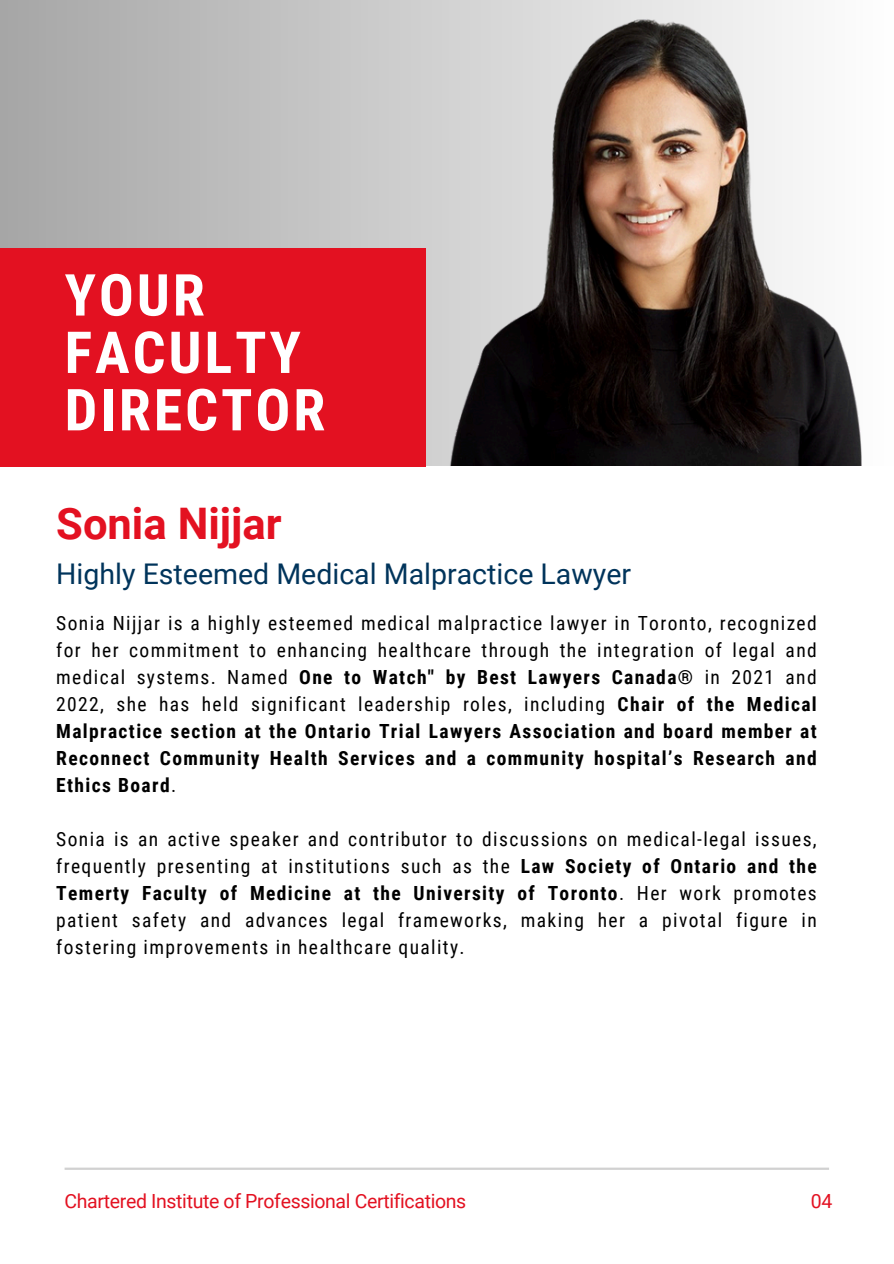
<style>
.page{position:relative;width:894px;height:1264px;background:#fff}
.page>*{position:absolute;margin:0;border:0;box-sizing:border-box;transform-origin:0 0}
.t1{font:700 57.9px/57.3px "Roboto Condensed";letter-spacing:.05em;color:#fff}
.t2{font:700 43.5px "Roboto";color:#e31121}
.t3{font:28.5px "Roboto";color:#00345b}
.t4{font:19.5px/27px "Roboto Condensed";letter-spacing:.07em;color:#000;text-align:justify}
.t5{font:19.5px "Roboto";letter-spacing:-.015em;color:#e31121}
.s1{font-weight:700}
</style>
<div class="page">
<svg style="left:0;top:0;width:402px;height:248px;background:#b9b9b9"></svg>
<img style="left:402px;top:0;width:460px;height:466px">
<div style="left:0;top:248px;width:425px;height:218px;background:#e31121"></div>
<hr style="left:65px;top:1167px;width:763px;height:2px;background:#d1d1d1">
<p class="t1" style="left:65px;top:267px;width:262px">YOUR<br>FACULTY<br>DIRECTOR</p>
<p class="t2" style="left:56px;top:499px;width:227px">Sonia Nijjar</p>
<p class="t3" style="left:56px;top:557px;width:576px">Highly Esteemed Medical Malpractice Lawyer</p>
<h1 class="t4" style="left:56px;top:609px;width:761px">Sonia Nijjar is a highly esteemed medical malpractice lawyer in Toronto, recognized for her commitment to enhancing healthcare through the integration of legal and medical systems. Named <span class="s1">One to Watch" by Best Lawyers Canada®</span> in 2021 and 2022, she has held significant leadership roles, including <span class="s1">Chair of the Medical Malpractice section at the Ontario Trial Lawyers Association and board member at Reconnect Community Health Services and a community hospital’s Research and Ethics Board</span>.</h1>
<h2 class="t4" style="left:56px;top:825px;width:761px">Sonia is an active speaker and contributor to discussions on medical-legal issues, frequently presenting at institutions such as the <span class="s1">Law Society of Ontario and the Temerty Faculty of Medicine at the University of Toronto</span>. Her work promotes patient safety and advances legal frameworks, making her a pivotal figure in fostering improvements in healthcare quality.</h2>
<h3 class="t5" style="left:65px;top:1189px;width:403px">Chartered Institute of Professional Certifications</h3>
<p class="t5" style="left:810px;top:1189px;width:23px">04</p>
</div>
